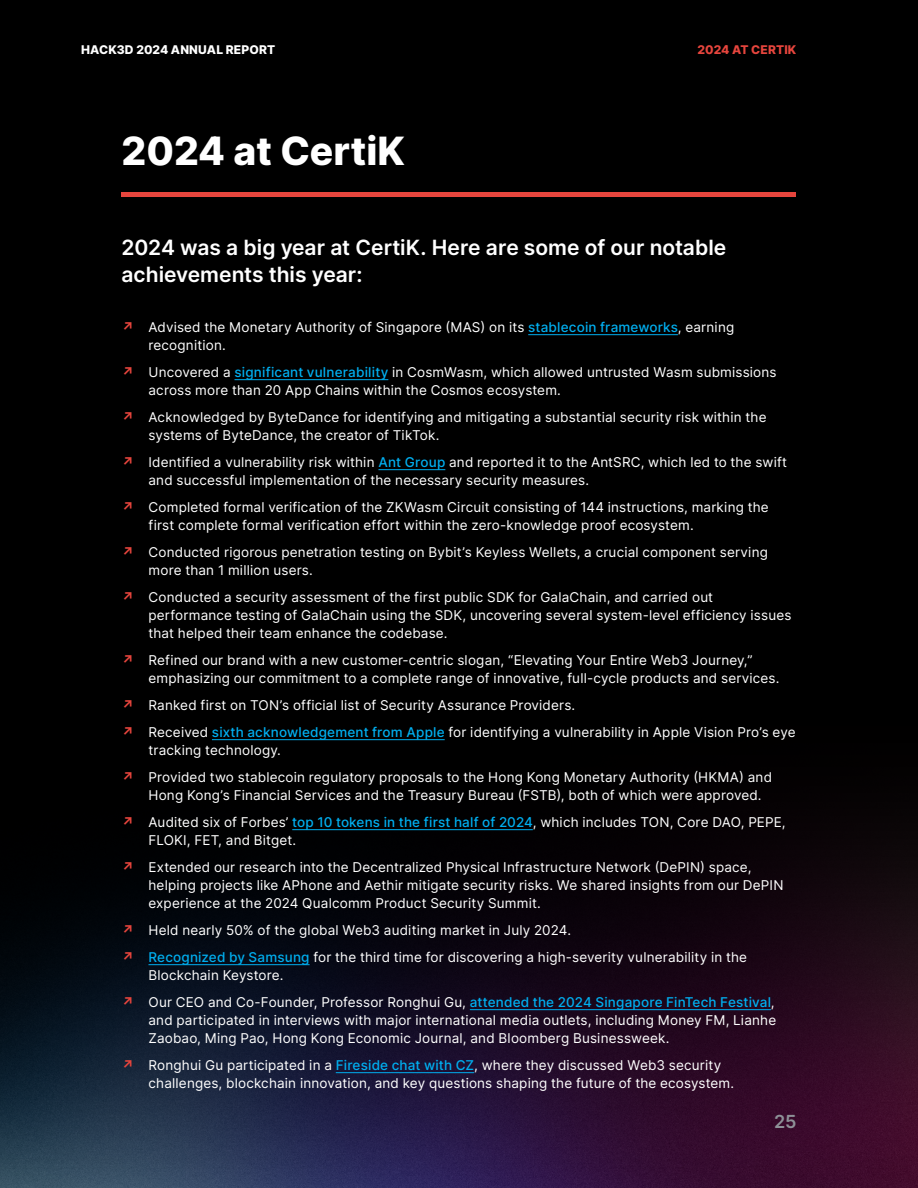
<style>
.page{position:relative;width:918px;height:1188px;background:#000}
.page>*{position:absolute;margin:0;border:0;box-sizing:border-box;transform-origin:0 0}
.t1{font:800 39px "Inter";color:#fff}
.段落样式1{font:600 21px/27px "Inter";color:#fff}
.table_of_content_title{font:600 18px "Inter";color:#8e9298}
.t2{font:13.5px/18px "Inter";letter-spacing:.015em;color:#fff}
.t3{font:800 12px "Inter";letter-spacing:.01em;color:#fff}
.t4{font:800 12px "Inter";letter-spacing:.01em;color:#e6453d}
.s1{font-weight:700;color:#e6453d}
.s2{font-weight:500;color:#00aeef}
</style>
<div class="page">
<img style="left:0;top:469px;width:918px;height:719px">
<div style="left:122px;top:192px;width:674px;height:5px;background:#e6453d"></div>
<hr style="left:528px;top:334px;width:150px;height:1px;background:#00aeef">
<hr style="left:234px;top:379px;width:154px;height:1px;background:#00aeef">
<hr style="left:378px;top:469px;width:67px;height:1px;background:#00aeef">
<hr style="left:212px;top:739px;width:233px;height:1px;background:#00aeef">
<hr style="left:292px;top:829px;width:241px;height:1px;background:#00aeef">
<hr style="left:148px;top:964px;width:162px;height:1px;background:#00aeef">
<hr style="left:470px;top:1009px;width:301px;height:1px;background:#00aeef">
<hr style="left:336px;top:1072px;width:138px;height:1px;background:#00aeef">
<p class="t3" style="left:81px;top:41px;width:196px">HACK3D 2024 ANNUAL REPORT</p>
<p class="t4" style="left:698px;top:41px;width:100px">2024 AT CERTIK</p>
<p class="t1" style="left:122px;top:123px;width:285px">2024 at CertiK</p>
<p class="段落样式1" style="left:122px;top:233px;width:606px">2024 was a big year at CertiK. Here are some of our notable achievements this year:</p>
<p class="t2" style="left:148px;top:318px;width:587px;text-indent:-27px"><span class="s1">↗</span> Advised the Monetary Authority of Singapore (MAS) on its <span class="s2">stablecoin frameworks</span>, earning recognition.</p>
<p class="t2" style="left:148px;top:363px;width:630px;text-indent:-27px"><span class="s1">↗</span> Uncovered a <span class="s2">significant vulnerability</span> in CosmWasm, which allowed untrusted Wasm submissions across more than 20 App Chains within the Cosmos ecosystem.</p>
<p class="t2" style="left:148px;top:408px;width:620px;text-indent:-27px"><span class="s1">↗</span> Acknowledged by ByteDance for identifying and mitigating a substantial security risk within the systems of ByteDance, the creator of TikTok.</p>
<p class="t2" style="left:148px;top:453px;width:640px;text-indent:-27px"><span class="s1">↗</span> Identified a vulnerability risk within <span class="s2">Ant Group</span> and reported it to the AntSRC, which led to the swift and successful implementation of the necessary security measures.</p>
<p class="t2" style="left:148px;top:498px;width:622px;text-indent:-27px"><span class="s1">↗</span> Completed formal verification of the ZKWasm Circuit consisting of 144 instructions, marking the first complete formal verification effort within the zero-knowledge proof ecosystem.</p>
<p class="t2" style="left:148px;top:543px;width:621px;text-indent:-27px"><span class="s1">↗</span> Conducted rigorous penetration testing on Bybit’s Keyless Wellets, a crucial component serving more than 1 million users.</p>
<p class="t2" style="left:148px;top:588px;width:644px;text-indent:-27px"><span class="s1">↗</span> Conducted a security assessment of the first public SDK for GalaChain, and carried out performance testing of GalaChain using the SDK, uncovering several system-level efficiency issues that helped their team enhance the codebase.</p>
<p class="t2" style="left:148px;top:651px;width:633px;text-indent:-27px"><span class="s1">↗</span> Refined our brand with a new customer-centric slogan, “Elevating Your Entire Web3 Journey,” emphasizing our commitment to a complete range of innovative, full-cycle products and services.</p>
<p class="t2" style="left:122px;top:696px;width:455px"><span class="s1">↗</span> Ranked first on TON’s official list of Security Assurance Providers.</p>
<p class="t2" style="left:148px;top:723px;width:649px;text-indent:-27px"><span class="s1">↗</span> Received <span class="s2">sixth acknowledgement from Apple</span> for identifying a vulnerability in Apple Vision Pro’s eye tracking technology.</p>
<p class="t2" style="left:148px;top:768px;width:625px;text-indent:-27px"><span class="s1">↗</span> Provided two stablecoin regulatory proposals to the Hong Kong Monetary Authority (HKMA) and<br>Hong Kong’s Financial Services and the Treasury Bureau (FSTB), both of which were approved.</p>
<p class="t2" style="left:148px;top:813px;width:638px;text-indent:-27px"><span class="s1">↗</span> Audited six of Forbes’ <span class="s2">top 10 tokens in the first half of 2024</span>, which includes TON, Core DAO, PEPE,<br>FLOKI, FET, and Bitget.</p>
<p class="t2" style="left:148px;top:858px;width:637px;text-indent:-27px"><span class="s1">↗</span> Extended our research into the Decentralized Physical Infrastructure Network (DePIN) space, helping projects like APhone and Aethir mitigate security risks. We shared insights from our DePIN experience at the 2024 Qualcomm Product Security Summit.</p>
<p class="t2" style="left:122px;top:921px;width:451px"><span class="s1">↗</span> Held nearly 50% of the global Web3 auditing market in July 2024.</p>
<p class="t2" style="left:148px;top:948px;width:600px;text-indent:-27px"><span class="s1">↗</span> <span class="s2">Recognized by Samsung</span> for the third time for discovering a high-severity vulnerability in the<br>Blockchain Keystore.</p>
<p class="t2" style="left:148px;top:993px;width:629px;text-align:justify;text-indent:-27px"><span class="s1">↗</span> Our CEO and Co-Founder, Professor Ronghui Gu, <span class="s2">attended the 2024 Singapore FinTech Festival</span>, and participated in interviews with major international media outlets, including Money FM, Lianhe Zaobao, Ming Pao, Hong Kong Economic Journal, and Bloomberg Businessweek.</p>
<p class="t2" style="left:148px;top:1056px;width:587px;text-indent:-27px"><span class="s1">↗</span> Ronghui Gu participated in a <span class="s2">Fireside chat with CZ</span>, where they discussed Web3 security challenges, blockchain innovation, and key questions shaping the future of the ecosystem.</p>
<p class="table_of_content_title" style="left:774px;top:1108px;width:24px">25</p>
</div>
